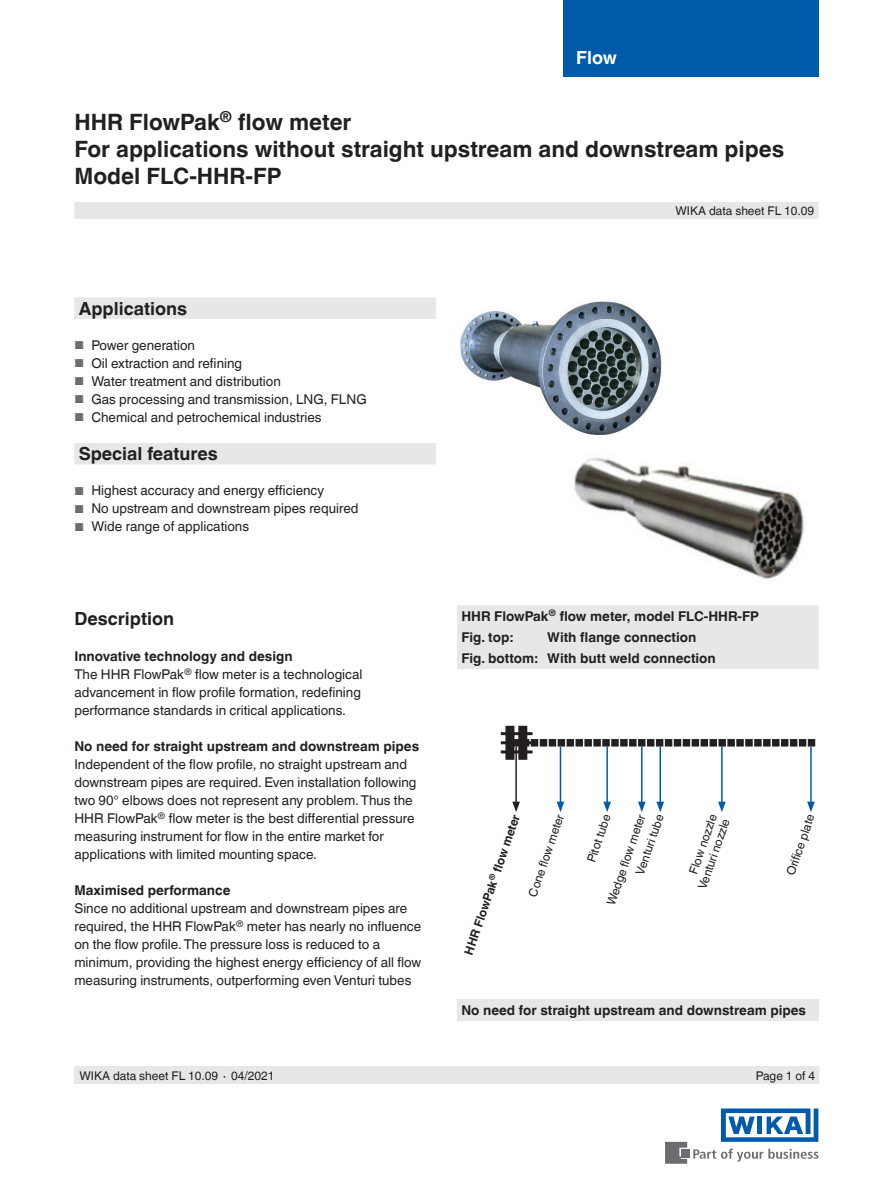
<style>
.page{position:relative;width:893px;height:1188px;background:#fff}
.page>*{position:absolute;margin:0;border:0;box-sizing:border-box;transform-origin:0 0}
.t1{font:700 22.5px/27px "Helvetica World";color:#231f20}
.t2{font:700 18px "Helvetica World";color:#231f20}
.t3{font:700 18px "Helvetica World";color:#fff}
.t4{font:13.5px/18px "Helvetica World";color:#231f20}
.t5{font:700 13.5px/21.3px "Helvetica World";color:#231f20}
.t6{font:12px/17.4px "Helvetica World";color:#231f20}
.t7{font:700 12px "Helvetica World";color:#231f20}
.s1{font-size:11.55px;color:#6c6d70}
.s2{font-weight:700}
</style>
<div class="page">
<svg style="left:693px;top:1149px;width:126px;height:13px"></svg>
<div style="left:682px;top:1150px;width:8px;height:8px;background:#6c6d70"></div>
<svg style="left:665px;top:1142px;width:22px;height:22px"></svg>
<svg style="left:721px;top:1108px;width:97px;height:34px"></svg>
<div style="left:563px;top:0;width:256px;height:77px;background:#015aaa"></div>
<div style="left:74px;top:202px;width:745px;height:17px;background:#e6e7e9"></div>
<div style="left:74px;top:1066px;width:745px;height:18px;background:#e6e7e9"></div>
<svg style="left:74px;top:297px;width:362px;height:167px"></svg>
<div style="left:457px;top:1000px;width:362px;height:21px;background:#e6e7e9"></div>
<svg style="left:514px;top:739px;width:301px;height:8px;background:#514e4f"></svg>
<hr style="left:515px;top:747px;width:2px;height:57px;background:#231f20">
<svg style="left:512px;top:802px;width:8px;height:10px"></svg>
<hr style="left:560px;top:747px;width:1px;height:57px;background:#015aaa">
<svg style="left:557px;top:802px;width:7px;height:10px"></svg>
<hr style="left:606px;top:747px;width:2px;height:57px;background:#015aaa">
<svg style="left:603px;top:802px;width:8px;height:10px"></svg>
<hr style="left:641px;top:747px;width:1px;height:57px;background:#015aaa">
<svg style="left:638px;top:802px;width:8px;height:10px"></svg>
<hr style="left:659px;top:747px;width:2px;height:57px;background:#015aaa">
<svg style="left:656px;top:802px;width:8px;height:10px"></svg>
<hr style="left:721px;top:747px;width:2px;height:57px;background:#015aaa">
<svg style="left:718px;top:802px;width:8px;height:10px"></svg>
<hr style="left:810px;top:747px;width:2px;height:57px;background:#015aaa">
<svg style="left:807px;top:802px;width:8px;height:10px"></svg>
<div style="left:518px;top:726px;width:9px;height:34px;background:#231f20"></div>
<div style="left:505px;top:726px;width:9px;height:34px;background:#231f20"></div>
<hr style="left:501px;top:732px;width:31px;height:3px;background:#231f20">
<hr style="left:501px;top:741px;width:31px;height:3px;background:#231f20">
<hr style="left:501px;top:750px;width:31px;height:3px;background:#231f20">
<div style="left:457px;top:605px;width:362px;height:64px;background:#e6e7e9"></div>
<img style="left:574px;top:457px;width:231px;height:122px">
<img style="left:461px;top:301px;width:201px;height:134px">
<h2 class="t3" style="left:576px;top:47px;width:42px">Flow</h2>
<h1 class="t1" style="left:74px;top:108px;width:711px">HHR FlowPak<sup>®</sup> flow meter<br>For applications without straight upstream and downstream pipes<br>Model FLC-HHR-FP</h1>
<h2 class="t2" style="left:79px;top:298px;width:110px">Applications</h2>
<p class="t4" style="left:74px;top:336px;width:122px"><span class="s1">■</span> Power generation</p>
<p class="t4" style="left:74px;top:354px;width:169px"><span class="s1">■</span> Oil extraction and refining</p>
<p class="t4" style="left:74px;top:372px;width:208px"><span class="s1">■</span> Water treatment and distribution</p>
<p class="t4" style="left:74px;top:390px;width:294px"><span class="s1">■</span> Gas processing and transmission, LNG, FLNG</p>
<p class="t4" style="left:74px;top:408px;width:249px"><span class="s1">■</span> Chemical and petrochemical industries</p>
<h2 class="t2" style="left:79px;top:443px;width:141px">Special features</h2>
<p class="t4" style="left:74px;top:482px;width:251px"><span class="s1">■</span> Highest accuracy and energy efficiency</p>
<p class="t4" style="left:74px;top:500px;width:286px"><span class="s1">■</span> No upstream and downstream pipes required</p>
<p class="t4" style="left:74px;top:518px;width:176px"><span class="s1">■</span> Wide range of applications</p>
<h2 class="t2" style="left:74px;top:609px;width:101px">Description</h2>
<p class="t4" style="left:74px;top:648px;width:290px"><span class="s2">Innovative technology and design<br></span>The HHR FlowPak<sup>®</sup> flow meter is a technological advancement in flow profile formation, redefining performance standards in critical applications.</p>
<p class="t5" style="left:74px;top:736px;width:346px">No need for straight upstream and downstream pipes</p>
<p class="t4" style="left:74px;top:756px;width:343px">Independent of the flow profile, no straight upstream and downstream pipes are required. Even installation following two 90° elbows does not represent any problem. Thus the HHR FlowPak<sup>®</sup> flow meter is the best differential pressure measuring instrument for flow in the entire market for applications with limited mounting space.</p>
<p class="t5" style="left:74px;top:880px;width:158px">Maximised performance</p>
<p class="t4" style="left:74px;top:900px;width:348px">Since no additional upstream and downstream pipes are required, the HHR FlowPak<sup>®</sup> meter has nearly no influence on the flow profile. The pressure loss is reduced to a minimum, providing the highest energy efficiency of all flow measuring instruments, outperforming even Venturi tubes</p>
<p class="t6" style="left:675px;top:202px;width:140px">WIKA data sheet FL 10.09</p>
<p class="t5" style="left:461px;top:605px;width:299px">HHR FlowPak<sup>®</sup> flow meter, model FLC-HHR-FP<br>Fig. top:</p>
<p class="t5" style="left:461px;top:627px;width:256px;text-indent:86px">With flange connection<br>Fig. bottom: With butt weld connection</p>
<p class="t6" style="left:615px;top:866px;width:64px;text-indent:-38px;rotate:-71deg">Wedge fl ow meter<br>Venturi tube</p>
<p class="t6" style="left:683px;top:882px;width:75px;line-height:13.5px;text-align:right;rotate:-71deg">Flow nozzle<br>Venturi nozzle</p>
<p class="t6" style="left:782px;top:872px;width:65px;rotate:-71deg">Orifi ce plate</p>
<p class="t7" style="left:462px;top:952px;width:149px;rotate:-71deg">HHR FlowPak<sup>®</sup> fl ow meter</p>
<p class="t6" style="left:524px;top:893px;width:88px;rotate:-71deg">Cone fl ow meter</p>
<p class="t6" style="left:583px;top:859px;width:52px;rotate:-71deg">Pitot tube</p>
<p class="t5" style="left:461px;top:1000px;width:346px">No need for straight upstream and downstream pipes</p>
<p class="t6" style="left:80px;top:1067px;width:197px">WIKA data sheet FL 10.09 ∙ 04/2021</p>
<p class="t6" style="left:756px;top:1067px;width:61px">Page 1 of 4</p>
</div>
